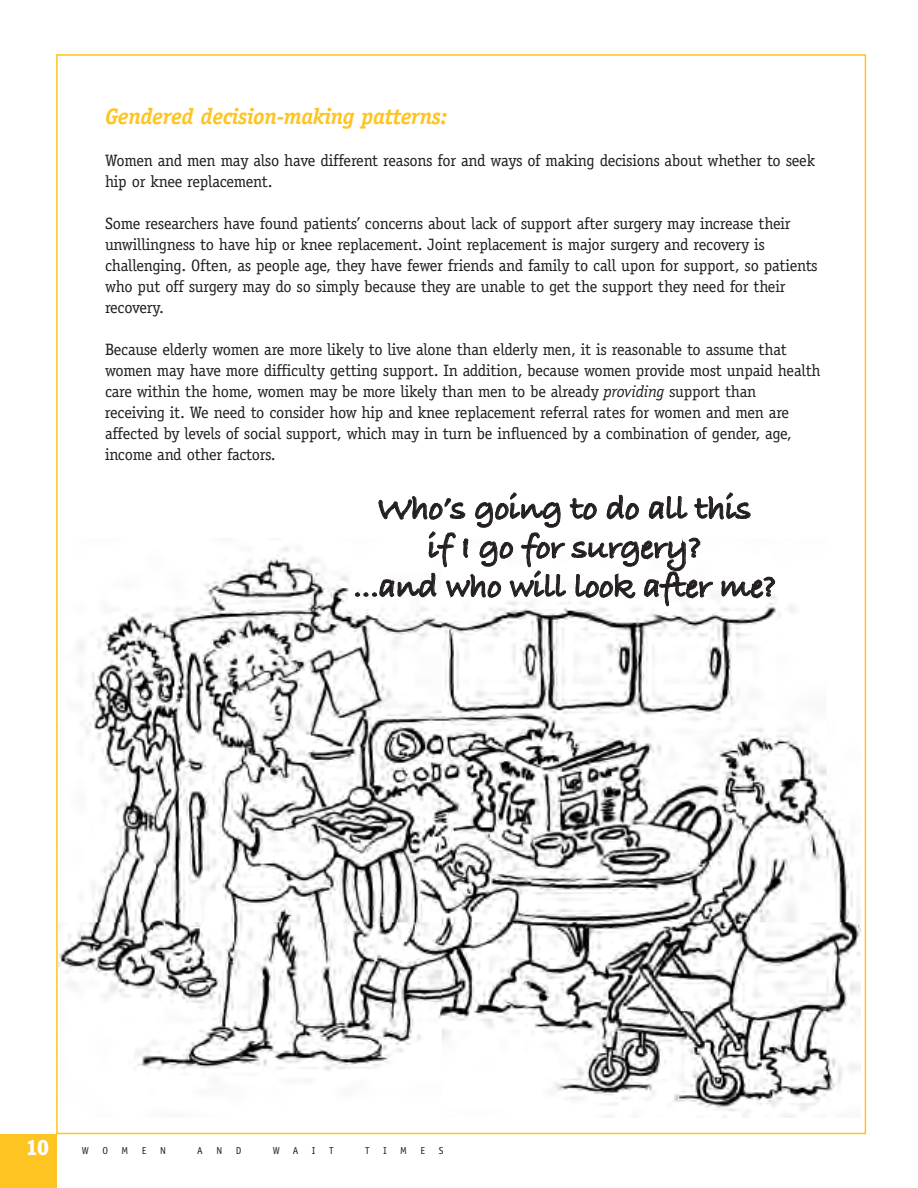
<style>
.page{position:relative;width:918px;height:1188px;background:#fff}
.page>*{position:absolute;margin:0;border:0;box-sizing:border-box;transform-origin:0 0}
.t1{font:700 34.5px/39px "Bradley Hand ITCTT";letter-spacing:-.015em;color:#231f20;text-align:center}
.t2{font:italic 700 22.5px "Officina Serif";letter-spacing:-.015em;color:#fec422}
.t3{font:condensed 21px "Franklin Gothic";color:#fff}
.t4{font:16.5px/21px "Officina Serif";letter-spacing:-.015em;color:#231f20}
.t5{font:10.2px "Officina Sans";color:#231f20}
.s1{font-style:italic}
</style>
<div class="page">
<div style="left:0;top:1134px;width:56px;height:54px;background:#fec422"></div>
<img style="left:58px;top:547px;width:803px;height:570px">
<h2 class="t2" style="left:105px;top:108px;width:344px">Gendered decision-making patterns:</h2>
<p class="t4" style="left:105px;top:150px;width:712px">Women and men may also have different reasons for and ways of making decisions about whether to seek hip or knee replacement.</p>
<p class="t4" style="left:105px;top:213px;width:714px">Some researchers have found patients’ concerns about lack of support after surgery may increase their unwillingness to have hip or knee replacement. Joint replacement is major surgery and recovery is challenging. Often, as people age, they have fewer friends and family to call upon for support, so patients who put off surgery may do so simply because they are unable to get the support they need for their recovery.</p>
<p class="t4" style="left:105px;top:339px;width:717px">Because elderly women are more likely to live alone than elderly men, it is reasonable to assume that women may have more difficulty getting support. In addition, because women provide most unpaid health care within the home, women may be more likely than men to be already <span class="s1">providing</span> support than<br>receiving it. We need to consider how hip and knee replacement referral rates for women and men are affected by levels of social support, which may in turn be influenced by a combination of gender, age, income and other factors.</p>
<h1 class="t1" style="left:353px;top:491px;width:425px">Who’s going to do all this<br>if I go for surgery?<br>...and who will look after me?</h1>
<p class="t3" style="left:26px;top:1140px;width:24px">10</p>
<p class="t5" style="left:82px;top:1147px;width:9px">W</p>
<p class="t5" style="left:102px;top:1147px;width:7px">O</p>
<p class="t5" style="left:122px;top:1147px;width:8px">M</p>
<p class="t5" style="left:142px;top:1147px;width:6px">E</p>
<p class="t5" style="left:160px;top:1147px;width:7px">N</p>
<p class="t5" style="left:197px;top:1147px;width:7px">A</p>
<p class="t5" style="left:216px;top:1147px;width:7px">N</p>
<p class="t5" style="left:236px;top:1147px;width:7px">D</p>
<p class="t5" style="left:273px;top:1147px;width:9px">W</p>
<p class="t5" style="left:293px;top:1147px;width:7px">A</p>
<p class="t5" style="left:312px;top:1147px;width:5px">I</p>
<p class="t5" style="left:329px;top:1147px;width:6px">T</p>
<p class="t5" style="left:365px;top:1147px;width:6px">T</p>
<p class="t5" style="left:383px;top:1147px;width:5px">I</p>
<p class="t5" style="left:400px;top:1147px;width:8px">M</p>
<p class="t5" style="left:421px;top:1147px;width:6px">E</p>
<p class="t5" style="left:439px;top:1147px;width:6px">S</p>
</div>
